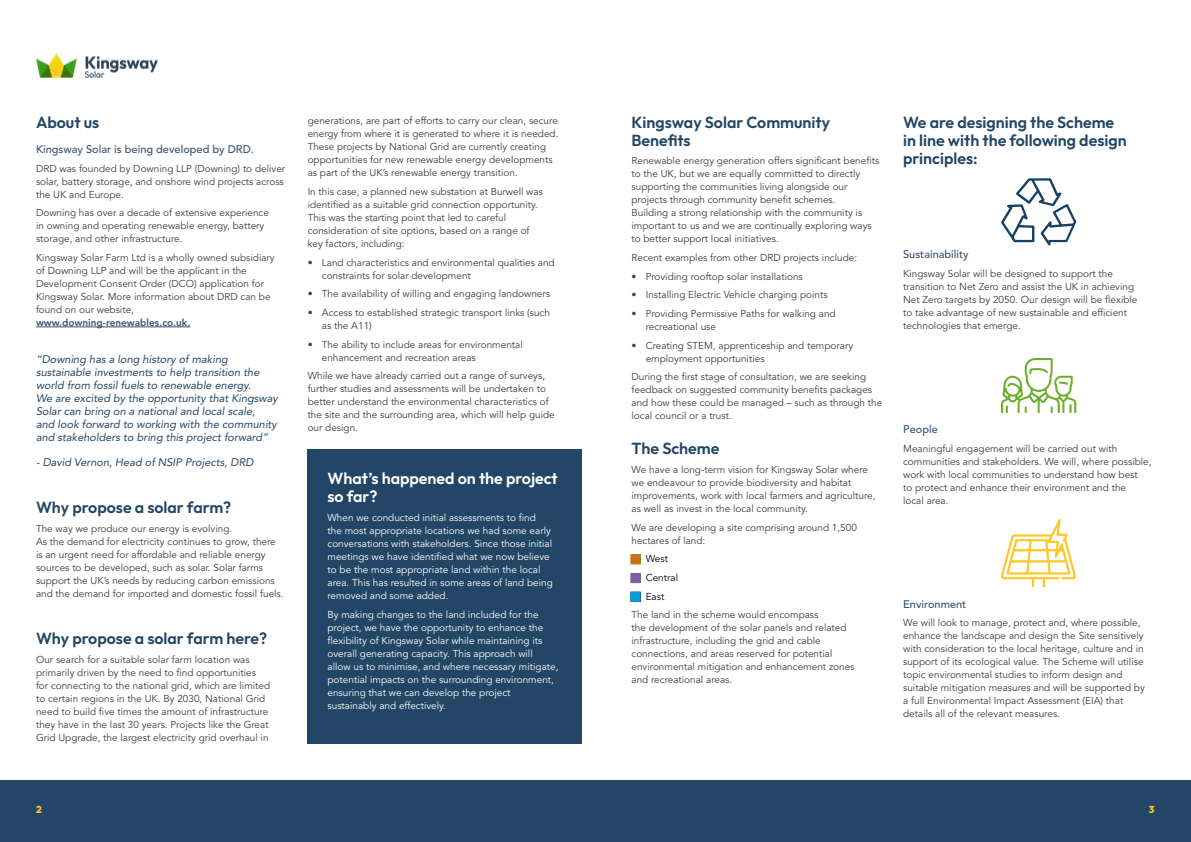
<style>
.page{position:relative;width:1191px;height:842px;background:#fff}
.page>*{position:absolute;margin:0;border:0;box-sizing:border-box;transform-origin:0 0}
.subheading{font:600 16px/18px "Outfit";color:#234666}
.subheading-2{font:600 16px/18px "Outfit";color:#fff}
.body{font:600 16px "Outfit";color:#234666}
.quote{font:600 16px "Outfit";color:#234666}
.quote-2{font:italic 11px/13px "Avenir LT Std";color:#234666}
.sub_subheading{font:500 11px "Avenir LT Std";color:#385271}
.subheading-3{font:500 11px "Avenir LT Std";color:#385271}
.body-2{font:10px/13px "Avenir LT Std";color:#3c3c3b}
.body-3{font:10px/13px "Avenir LT Std";color:#fff}
.t1{font:10px "Avenir LT Std";color:#000}
.t2{font:800 10px "Outfit";color:#fcc628}
.s1{font-weight:800;color:#385271}
.s2{color:#234666}
</style>
<div class="page">
<div style="left:0;top:780px;width:1191px;height:62px;background:#234666"></div>
<img style="left:36px;top:53px;width:122px;height:24px">
<div style="left:308px;top:449px;width:274px;height:295px;background:#234666"></div>
<hr style="left:36px;top:327px;width:154px;height:1px;background:#385271">
<div style="left:630px;top:554px;width:10px;height:10px;background:#cd7216;border:1px solid #cd7213"></div>
<div style="left:630px;top:573px;width:10px;height:10px;background:#815da3;border:1px solid #815da3"></div>
<div style="left:630px;top:592px;width:10px;height:10px;background:#009fe3;border:1px solid #1d9dd8"></div>
<svg style="left:1001px;top:178px;width:75px;height:68px"></svg>
<svg style="left:1001px;top:358px;width:75px;height:55px"></svg>
<svg style="left:1001px;top:519px;width:75px;height:67px"></svg>
<p class="subheading" style="left:36px;top:113px;width:65px">About us</p>
<p class="sub_subheading" style="left:36px;top:143px;width:219px">Kingsway Solar is being developed by DRD.</p>
<p class="body-2" style="left:36px;top:162px;width:251px">DRD was founded by Downing LLP (Downing) to deliver solar, battery storage, and onshore wind projects across the UK and Europe.</p>
<p class="body-2" style="left:36px;top:207px;width:234px">Downing has over a decade of extensive experience in owning and operating renewable energy, battery storage, and other infrastructure.</p>
<p class="body-2" style="left:36px;top:251px;width:240px">Kingsway Solar Farm Ltd is a wholly owned subsidiary of Downing LLP and will be the applicant in the Development Consent Order (DCO) application for Kingsway Solar. More information about DRD can be found on our website, <span class="s1">www.downing-renewables.co.uk.</span></p>
<p class="quote-2" style="left:36px;top:353px;width:243px">“Downing has a long history of making sustainable investments to help transition the world from fossil fuels to renewable energy.<br>We are excited by the opportunity that Kingsway Solar can bring on a national and local scale,<br>and look forward to working with the community and stakeholders to bring this project forward”</p>
<p class="quote-2" style="left:36px;top:456px;width:219px">- David Vernon, Head of NSIP Projects, DRD</p>
<p class="quote" style="left:36px;top:498px;width:197px">Why propose a solar farm?</p>
<p class="body-2" style="left:36px;top:522px;width:249px">The way we produce our energy is evolving.<br>As the demand for electricity continues to grow, there is an urgent need for affordable and reliable energy sources to be developed, such as solar. Solar farms support the UK’s needs by reducing carbon emissions and the demand for imported and domestic fossil fuels.</p>
<p class="body" style="left:36px;top:629px;width:233px">Why propose a solar farm here?</p>
<p class="body-2" style="left:36px;top:653px;width:236px">Our search for a suitable solar farm location was primarily driven by the need to find opportunities for connecting to the national grid, which are limited to certain regions in the UK. By 2030, National Grid need to build five times the amount of infrastructure they have in the last 30 years. Projects like the Great Grid Upgrade, the largest electricity grid overhaul in</p>
<p class="body-2" style="left:308px;top:115px;width:252px">generations, are part of efforts to carry our clean, secure energy from where it is generated to where it is needed.<br>These projects by National Grid are currently creating opportunities for new renewable energy developments as part of the UK’s renewable energy transition.</p>
<p class="body-2" style="left:308px;top:185px;width:237px">In this case, a planned new substation at Burwell was identified as a suitable grid connection opportunity.<br>This was the starting point that led to careful consideration of site options, based on a range of key factors, including:</p>
<p class="body-2" style="left:322px;top:256px;width:234px;text-indent:-14px"><span class="s2">•</span> Land characteristics and environmental qualities and constraints for solar development</p>
<p class="body-2" style="left:308px;top:288px;width:244px"><span class="s2">•</span> The availability of willing and engaging landowners</p>
<p class="body-2" style="left:322px;top:306px;width:230px;text-indent:-14px"><span class="s2">•</span> Access to established strategic transport links (such as the A11)</p>
<p class="body-2" style="left:322px;top:338px;width:202px;text-indent:-14px"><span class="s2">•</span> The ability to include areas for environmental enhancement and recreation areas</p>
<p class="body-2" style="left:308px;top:370px;width:249px">While we have already carried out a range of surveys, further studies and assessments will be undertaken to better understand the environmental characteristics of the site and the surrounding area, which will help guide our design.</p>
<p class="subheading-2" style="left:327px;top:470px;width:232px">What’s happened on the project so far?</p>
<p class="body-3" style="left:327px;top:511px;width:227px">When we conducted initial assessments to find the most appropriate locations we had some early conversations with stakeholders. Since those initial meetings we have identified what we now believe to be the most appropriate land within the local area. This has resulted in some areas of land being removed and some added.</p>
<p class="body-3" style="left:327px;top:608px;width:232px">By making changes to the land included for the project, we have the opportunity to enhance the flexibility of Kingsway Solar while maintaining its overall generating capacity. This approach will<br>allow us to minimise, and where necessary mitigate, potential impacts on the surrounding environment, ensuring that we can develop the project sustainably and effectively.</p>
<p class="subheading" style="left:631px;top:113px;width:200px">Kingsway Solar Community<br>Benefits</p>
<p class="body-2" style="left:631px;top:155px;width:249px">Renewable energy generation offers significant benefits to the UK, but we are equally committed to directly supporting the communities living alongside our projects through community benefit schemes.<br>Building a strong relationship with the community is important to us and we are continually exploring ways to better support local initiatives.</p>
<p class="body-2" style="left:631px;top:251px;width:227px">Recent examples from other DRD projects include:</p>
<p class="body-2" style="left:631px;top:270px;width:173px"><span class="s2">•</span> Providing rooftop solar installations</p>
<p class="body-2" style="left:631px;top:289px;width:198px"><span class="s2">•</span> Installing Electric Vehicle charging points</p>
<p class="body-2" style="left:645px;top:307px;width:191px;text-indent:-14px"><span class="s2">•</span> Providing Permissive Paths for walking and recreational use</p>
<p class="body-2" style="left:645px;top:339px;width:209px;text-indent:-14px"><span class="s2">•</span> Creating STEM, apprenticeship and temporary employment opportunities</p>
<p class="body-2" style="left:631px;top:371px;width:252px">During the first stage of consultation, we are seeking feedback on suggested community benefits packages and how these could be managed – such as through the local council or a trust.</p>
<p class="subheading" style="left:631px;top:439px;width:89px">The Scheme</p>
<p class="body-2" style="left:631px;top:463px;width:246px">We have a long-term vision for Kingsway Solar where we endeavour to provide biodiversity and habitat improvements, work with local farmers and agriculture, as well as invest in the local community.</p>
<p class="body-2" style="left:631px;top:521px;width:227px">We are developing a site comprising around 1,500 hectares of land:</p>
<p class="t1" style="left:631px;top:553px;width:38px"><span class="s2">•</span> West</p>
<p class="t1" style="left:631px;top:572px;width:48px"><span class="s2">•</span> Central</p>
<p class="t1" style="left:631px;top:590px;width:34px"><span class="s2">•</span> East</p>
<p class="body-2" style="left:631px;top:609px;width:224px">The land in the scheme would encompass<br>the development of the solar panels and related infrastructure, including the grid and cable connections, and areas reserved for potential environmental mitigation and enhancement zones and recreational areas.</p>
<p class="subheading" style="left:903px;top:113px;width:225px">We are designing the Scheme in line with the following design principles:</p>
<p class="subheading-3" style="left:903px;top:248px;width:67px">Sustainability</p>
<p class="body-2" style="left:903px;top:267px;width:236px">Kingsway Solar will be designed to support the transition to Net Zero and assist the UK in achieving Net Zero targets by 2050. Our design will be flexible to take advantage of new sustainable and efficient technologies that emerge.</p>
<p class="sub_subheading" style="left:903px;top:423px;width:36px">People</p>
<p class="body-2" style="left:903px;top:442px;width:250px">Meaningful engagement will be carried out with communities and stakeholders. We will, where possible, work with local communities to understand how best<br>to protect and enhance their environment and the<br>local area.</p>
<p class="sub_subheading" style="left:903px;top:597px;width:65px">Environment</p>
<p class="body-2" style="left:903px;top:617px;width:243px">We will look to manage, protect and, where possible, enhance the landscape and design the Site sensitively with consideration to the local heritage, culture and in support of its ecological value. The Scheme will utilise topic environmental studies to inform design and suitable mitigation measures and will be supported by a full Environmental Impact Assessment (EIA) that details all of the relevant measures.</p>
<p class="t2" style="left:36px;top:804px;width:7px">2</p>
<p class="t2" style="left:1148px;top:803px;width:7px">3</p>
</div>
